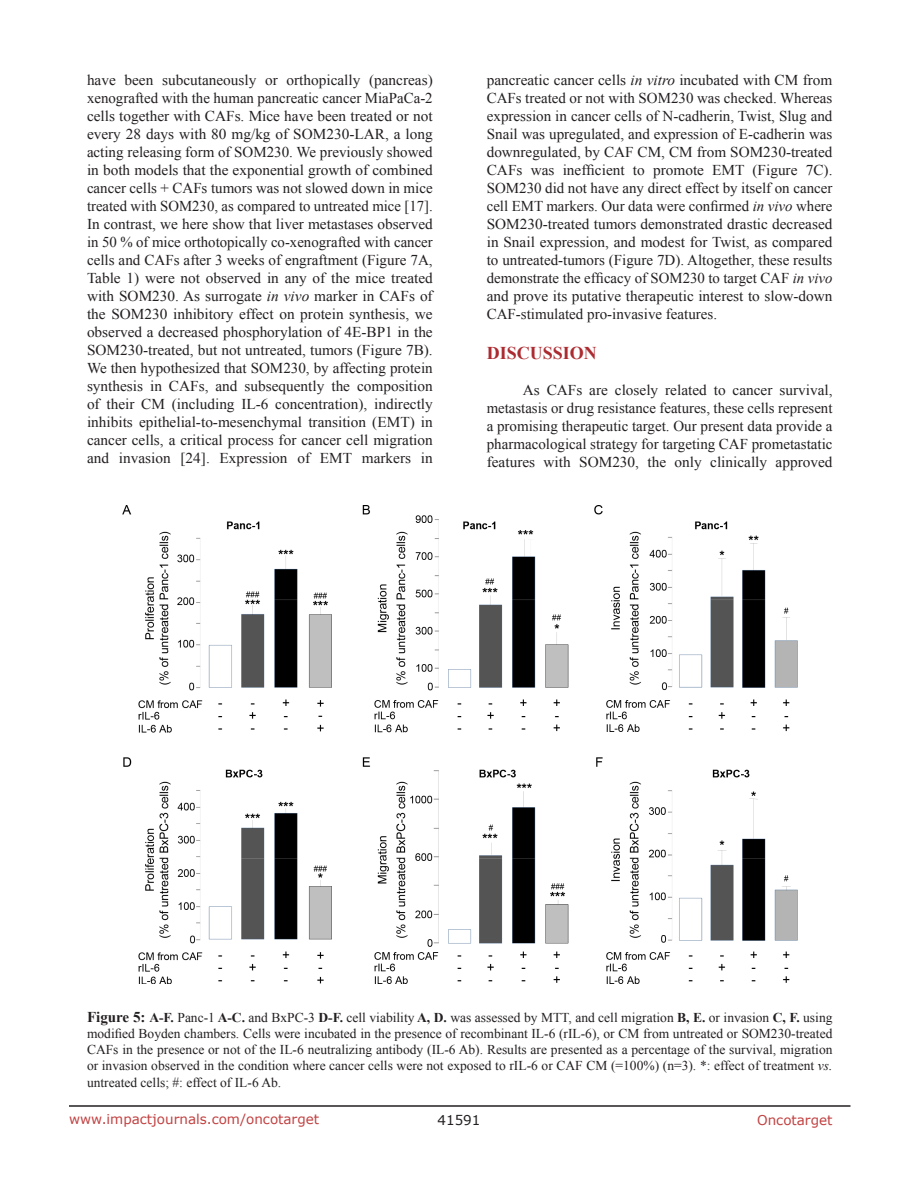
<style>
.page{position:relative;width:918px;height:1188px;background:#fff}
.page>*{position:absolute;margin:0;border:0;box-sizing:border-box;transform-origin:0 0}
.Heading{font:700 18px "Times New Roman";color:#ac2b31}
.BodyText{font:15px/18px "Times New Roman";color:#231f20;text-align:justify}
.figuretext{font:13.5px/16.2px "Times New Roman";color:#231f20;text-align:justify}
.t1{font:13.5px "Verdana";color:#c24141}
.t2{font:13.5px "Verdana";color:#231f20}
.s1{font-style:italic}
.s2{font-weight:700;font-size:15px}
.s3{font-weight:700}
</style>
<div class="page">
<hr style="left:69px;top:1105px;width:781px;height:2px;background:#231f20">
<img style="left:122px;top:506px;width:675px;height:478px">
<p class="BodyText" style="left:87px;top:71px;width:347px">have been subcutaneously or orthopically (pancreas) xenografted with the human pancreatic cancer MiaPaCa-2 cells together with CAFs. Mice have been treated or not every 28 days with 80 mg/kg of SOM230-LAR, a long acting releasing form of SOM230. We previously showed in both models that the exponential growth of combined cancer cells + CAFs tumors was not slowed down in mice treated with SOM230, as compared to untreated mice [17].<br>In contrast, we here show that liver metastases observed in 50 % of mice orthotopically co-xenografted with cancer cells and CAFs after 3 weeks of engraftment (Figure 7A, Table 1) were not observed in any of the mice treated with SOM230. As surrogate <span class="s1">in vivo</span> marker in CAFs of the SOM230 inhibitory effect on protein synthesis, we observed a decreased phosphorylation of 4E-BP1 in the SOM230-treated, but not untreated, tumors (Figure 7B).<br>We then hypothesized that SOM230, by affecting protein synthesis in CAFs, and subsequently the composition of their CM (including IL-6 concentration), indirectly inhibits epithelial-to-mesenchymal transition (EMT) in cancer cells, a critical process for cancer cell migration and invasion [24]. Expression of EMT markers in</p>
<p class="BodyText" style="left:487px;top:71px;width:347px">pancreatic cancer cells <span class="s1">in vitro</span> incubated with CM from CAFs treated or not with SOM230 was checked. Whereas expression in cancer cells of N-cadherin, Twist, Slug and Snail was upregulated, and expression of E-cadherin was downregulated, by CAF CM, CM from SOM230-treated CAFs was inefficient to promote EMT (Figure 7C).<br>SOM230 did not have any direct effect by itself on cancer cell EMT markers. Our data were confirmed <span class="s1">in vivo</span> where SOM230-treated tumors demonstrated drastic decreased in Snail expression, and modest for Twist, as compared to untreated-tumors (Figure 7D). Altogether, these results demonstrate the efficacy of SOM230 to target CAF <span class="s1">in vivo </span>and prove its putative therapeutic interest to slow-down CAF-stimulated pro-invasive features.</p>
<p class="Heading" style="left:487px;top:341px;width:112px">DISCUSSION</p>
<p class="BodyText" style="left:487px;top:381px;width:347px;text-indent:36px">As CAFs are closely related to cancer survival, metastasis or drug resistance features, these cells represent a promising therapeutic target. Our present data provide a pharmacological strategy for targeting CAF prometastatic features with SOM230, the only clinically approved</p>
<p class="figuretext" style="left:87px;top:1009px;width:747px"><span class="s2">Figure 5:</span> <span class="s3">A-F.</span> Panc-1 <span class="s3">A-C.</span> and BxPC-3 <span class="s3">D-F.</span> cell viability <span class="s3">A, D.</span> was assessed by MTT, and cell migration <span class="s3">B, E.</span> or invasion <span class="s3">C, F.</span> using modified Boyden chambers. Cells were incubated in the presence of recombinant IL-6 (rIL-6), or CM from untreated or SOM230-treated CAFs in the presence or not of the IL-6 neutralizing antibody (IL-6 Ab). Results are presented as a percentage of the survival, migration or invasion observed in the condition where cancer cells were not exposed to rIL-6 or CAF CM (=100%) (n=3). *: effect of treatment <span class="s1">vs. </span>untreated cells; #: effect of IL-6 Ab.</p>
<p class="t1" style="left:69px;top:1110px;width:252px">www.impactjournals.com/oncotarget</p>
<p class="t2" style="left:438px;top:1111px;width:44px">41591</p>
<p class="t1" style="left:757px;top:1111px;width:77px">Oncotarget</p>
</div>
